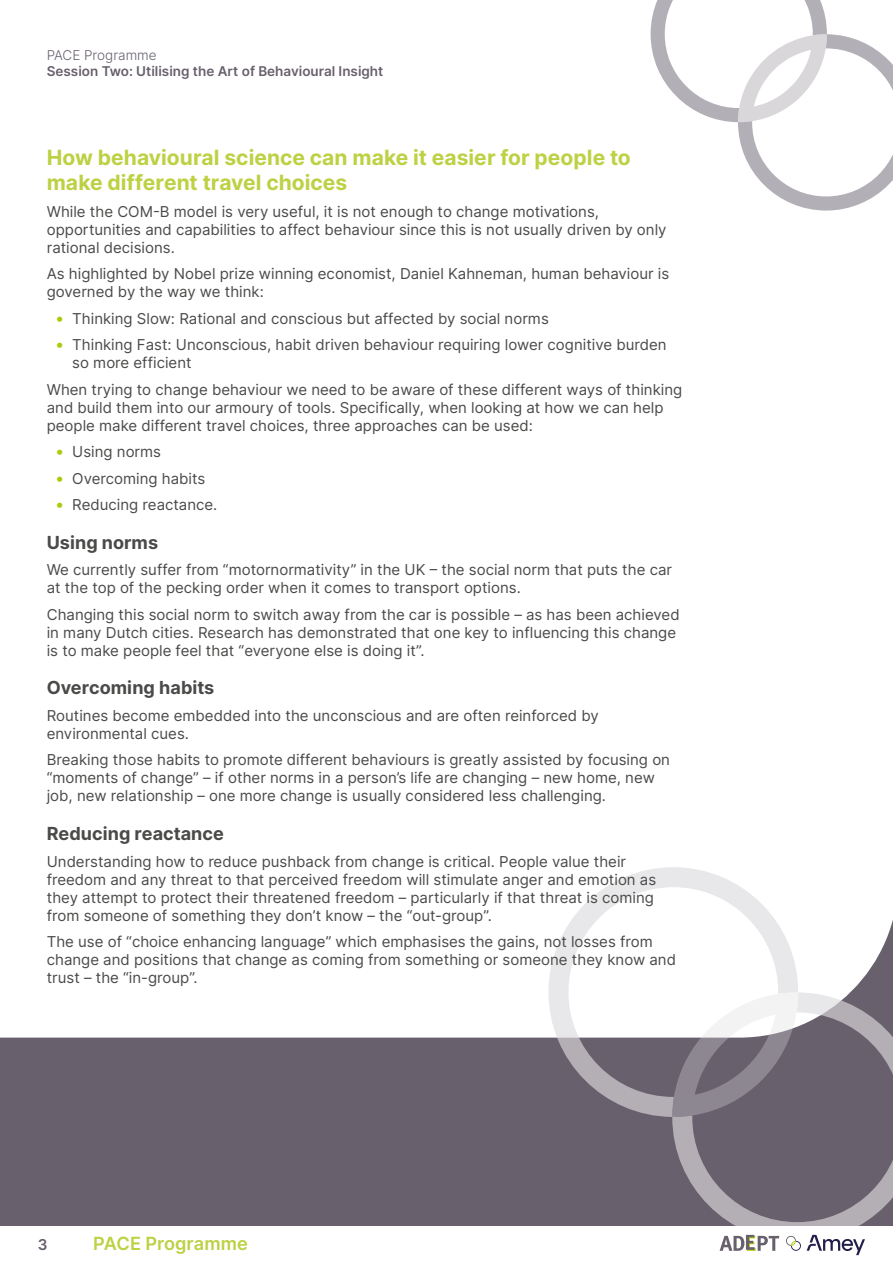
<style>
.page{position:relative;width:893px;height:1263px;background:#fff}
.page>*{position:absolute;margin:0;border:0;box-sizing:border-box;transform-origin:0 0}
.t1{font:700 21px/25.2px "Inter";color:#bdd143}
.t2{font:600 18.15px "Inter";color:#bdd143}
.t3{font:700 18px "Inter";letter-spacing:.005em;color:#4a4a49}
.t4{font:15px/18px "Inter";color:#4a4a49}
.t5{font:600 15px "Inter";color:#68606d}
.t6{font:600 13.5px "Inter";color:#68606d}
.t7{font:300 13.5px "Inter";color:#68606d}
.s1{font-size:16.5px;color:#afca0b}
</style>
<div class="page">
<div style="left:0;top:809px;width:893px;height:454px;background:#68606d"></div>
<svg style="left:672px;top:1117px;width:221px;height:110px"></svg>
<div style="left:0;top:809px;width:893px;height:228px;background:#fff"></div>
<svg style="left:548px;top:867px;width:345px;height:250px"></svg>
<svg style="left:651px;top:0;width:242px;height:211px"></svg>
<div style="left:0;top:1227px;width:893px;height:36px;background:#fff"></div>
<svg style="left:786px;top:1236px;width:15px;height:15px"></svg>
<svg style="left:720px;top:1235px;width:59px;height:16px"></svg>
<svg style="left:807px;top:1235px;width:58px;height:20px"></svg>
<p class="t7" style="left:47px;top:45px;width:111px">PACE Programme</p>
<p class="t6" style="left:47px;top:61px;width:338px">Session Two: Utilising the Art of Behavioural Insight</p>
<h1 class="t1" style="left:47px;top:144px;width:586px">How behavioural science can make it easier for people to make different travel choices</h1>
<p class="t4" style="left:47px;top:202px;width:621px">While the COM-B model is very useful, it is not enough to change motivations, opportunities and capabilities to affect behaviour since this is not usually driven by only rational decisions.</p>
<p class="t4" style="left:47px;top:264px;width:624px">As highlighted by Nobel prize winning economist, Daniel Kahneman, human behaviour is governed by the way we think:</p>
<p class="t4" style="left:55px;top:309px;width:495px"><span class="s1">•</span> Thinking Slow: Rational and conscious but affected by social norms</p>
<p class="t4" style="left:72px;top:335px;width:596px;text-indent:-17px"><span class="s1">•</span> Thinking Fast: Unconscious, habit driven behaviour requiring lower cognitive burden so more efficient</p>
<p class="t4" style="left:47px;top:380px;width:637px">When trying to change behaviour we need to be aware of these different ways of thinking and build them into our armoury of tools. Specifically, when looking at how we can help people make different travel choices, three approaches can be used:</p>
<p class="t4" style="left:55px;top:442px;width:107px"><span class="s1">•</span> Using norms</p>
<p class="t4" style="left:55px;top:469px;width:151px"><span class="s1">•</span> Overcoming habits</p>
<p class="t4" style="left:55px;top:495px;width:164px"><span class="s1">•</span> Reducing reactance.</p>
<p class="t3" style="left:47px;top:529px;width:113px">Using norms</p>
<p class="t4" style="left:47px;top:560px;width:627px">We currently suffer from “motornormativity” in the UK – the social norm that puts the car at the top of the pecking order when it comes to transport options.</p>
<p class="t4" style="left:47px;top:605px;width:634px">Changing this social norm to switch away from the car is possible – as has been achieved in many Dutch cities. Research has demonstrated that one key to influencing this change is to make people feel that “everyone else is doing it”.</p>
<p class="t3" style="left:47px;top:675px;width:169px">Overcoming habits</p>
<p class="t4" style="left:47px;top:706px;width:553px">Routines become embedded into the unconscious and are often reinforced by environmental cues.</p>
<p class="t4" style="left:47px;top:751px;width:625px">Breaking those habits to promote different behaviours is greatly assisted by focusing on “moments of change” – if other norms in a person’s life are changing – new home, new job, new relationship – one more change is usually considered less challenging.</p>
<p class="t3" style="left:47px;top:820px;width:179px">Reducing reactance</p>
<p class="t4" style="left:47px;top:852px;width:611px">Understanding how to reduce pushback from change is critical. People value their freedom and any threat to that perceived freedom will stimulate anger and emotion as they attempt to protect their threatened freedom – particularly if that threat is coming from someone of something they don’t know – the “out-group”.</p>
<p class="t4" style="left:47px;top:932px;width:631px">The use of “choice enhancing language” which emphasises the gains, not losses from change and positions that change as coming from something or someone they know and trust – the “in-group”.</p>
<p class="t5" style="left:38px;top:1234px;width:11px">3</p>
<p class="t2" style="left:93px;top:1230px;width:156px">PACE Programme</p>
</div>
